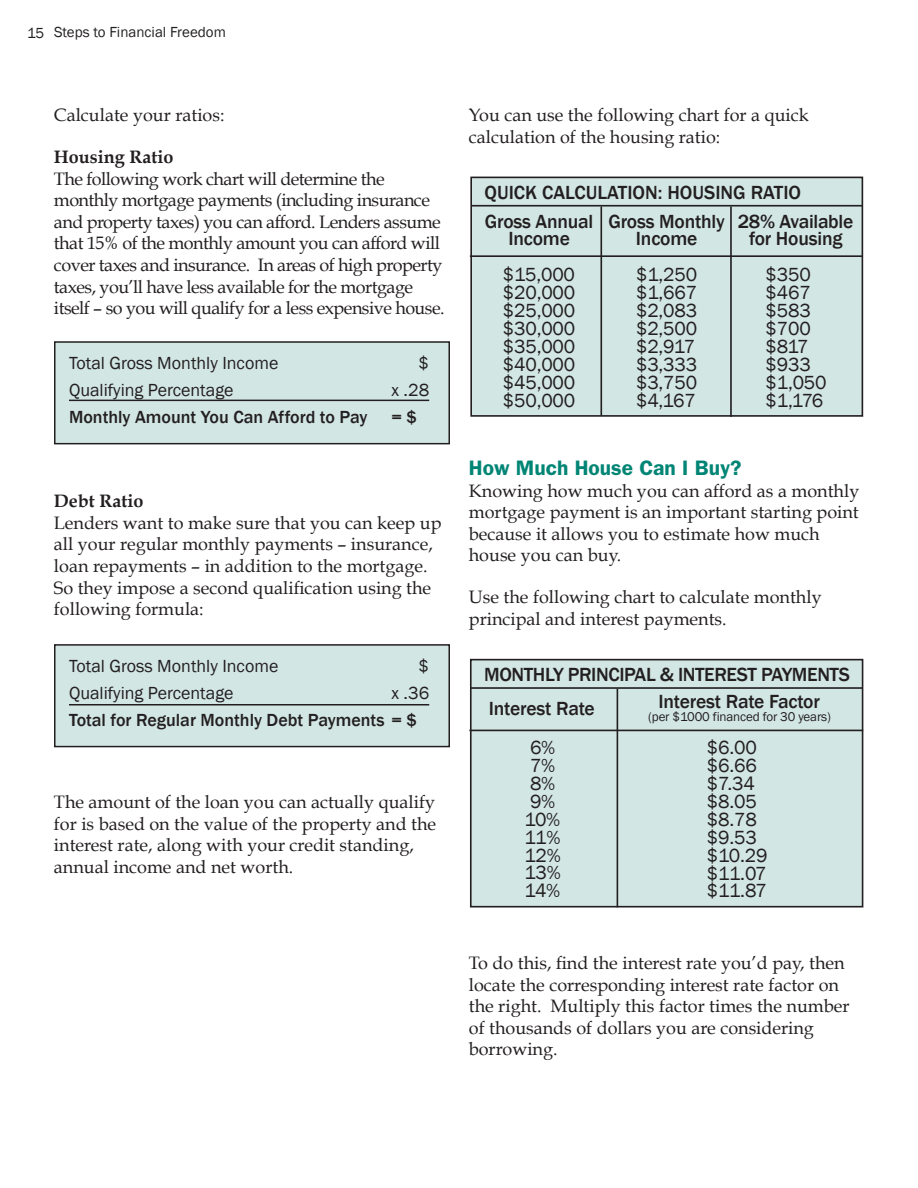
<style>
.page{position:relative;width:918px;height:1188px;background:#fff}
.page>*{position:absolute;margin:0;border:0;box-sizing:border-box;transform-origin:0 0}
.Paragraph_main{font:600 21px "Franklin Gothic";color:#008575}
.t1{font:19.5px/17.9px "Franklin Gothic";letter-spacing:-.01em;color:#231f20}
.t2{font:500 19.5px/17.9px "Franklin Gothic";letter-spacing:-.01em;color:#231f20}
.Paragraph_main-2{font:18px/21.6px "Book Antiqua";color:#231f20}
.Paragraph_main-3{font:18px/21.6px "Book Antiqua";letter-spacing:-.03em;color:#231f20}
.Call_out_1{font:18px "Franklin Gothic";color:#231f20}
.Call_out_1-2{font:500 18px/27px "Franklin Gothic";color:#231f20}
.Call_out_1-3{font:15px "Franklin Gothic";color:#231f20}
.t3{font:13.05px "Franklin Gothic";letter-spacing:-.01em;color:#231f20}
.s1{font-weight:700}
.s2{font-weight:400}
.s3{font-weight:500}
</style>
<div class="page">
<div style="left:55px;top:645px;width:394px;height:102px;background:#d2e6e3"></div>
<hr style="left:69px;top:704px;width:360px;height:1px;background:#231f20">
<div style="left:54px;top:644px;width:396px;height:103px;border:2px solid #231f20"></div>
<div style="left:55px;top:342px;width:394px;height:102px;background:#d2e6e3"></div>
<hr style="left:69px;top:400px;width:360px;height:1px;background:#231f20">
<div style="left:54px;top:341px;width:396px;height:103px;border:2px solid #231f20"></div>
<div style="left:470px;top:176px;width:394px;height:241px;background:#d2e6e3"></div>
<hr style="left:471px;top:205px;width:391px;height:2px;background:#231f20">
<hr style="left:600px;top:206px;width:2px;height:209px;background:#231f20">
<hr style="left:470px;top:255px;width:393px;height:2px;background:#231f20">
<hr style="left:730px;top:206px;width:2px;height:211px;background:#231f20">
<div style="left:469px;top:658px;width:395px;height:250px;background:#d2e6e3"></div>
<hr style="left:471px;top:687px;width:392px;height:2px;background:#231f20">
<hr style="left:617px;top:689px;width:1px;height:218px;background:#231f20">
<hr style="left:469px;top:730px;width:394px;height:1px;background:#231f20">
<p class="Call_out_1-3" style="left:27px;top:23px;width:19px">15</p>
<p class="Call_out_1-3" style="left:54px;top:23px;width:173px">Steps to Financial Freedom</p>
<p class="Paragraph_main-2" style="left:54px;top:104px;width:172px">Calculate your ratios:</p>
<p class="Paragraph_main-3" style="left:54px;top:146px;width:392px"><span class="s1">Housing Ratio<br></span>The following work chart will determine the monthly mortgage payments (including insurance and property taxes) you can afford. Lenders assume that 15% of the monthly amount you can afford will cover taxes and insurance. In areas of high property taxes, you’ll have less available for the mortgage itself – so you will qualify for a less expensive house.</p>
<p class="Call_out_1" style="left:69px;top:352px;width:211px">Total Gross Monthly Income</p>
<p class="Call_out_1" style="left:419px;top:352px;width:12px">$</p>
<p class="Call_out_1" style="left:69px;top:379px;width:166px">Qualifying Percentage</p>
<p class="Call_out_1" style="left:392px;top:379px;width:39px">x .28</p>
<p class="Call_out_1-2" style="left:69px;top:404px;width:300px">Monthly Amount You Can Afford to Pay</p>
<p class="Call_out_1-2" style="left:392px;top:404px;width:27px">= $</p>
<p class="Paragraph_main-2" style="left:54px;top:490px;width:389px"><span class="s1">Debt Ratio<br></span>Lenders want to make sure that you can keep up all your regular monthly payments – insurance, loan repayments – in addition to the mortgage.<br>So they impose a second qualification using the following formula:</p>
<p class="Call_out_1" style="left:69px;top:655px;width:211px">Total Gross Monthly Income</p>
<p class="Call_out_1" style="left:419px;top:655px;width:12px">$</p>
<p class="Call_out_1" style="left:69px;top:682px;width:166px">Qualifying Percentage</p>
<p class="Call_out_1-2" style="left:69px;top:679px;width:362px;text-indent:323px"><span class="s2">x .36<br></span>Total for Regular Monthly Debt Payments = $</p>
<p class="Paragraph_main-2" style="left:54px;top:791px;width:384px">The amount of the loan you can actually qualify for is based on the value of the property and the interest rate, along with your credit standing, annual income and net worth.</p>
<p class="Paragraph_main-2" style="left:469px;top:104px;width:341px">You can use the following chart for a quick calculation of the housing ratio:</p>
<p class="t2" style="left:485px;top:178px;width:318px;line-height:29px">QUICK CALCULATION: HOUSING RATIO<br>Gross Annual</p>
<p class="t1" style="left:503px;top:221px;width:74px;line-height:35.8px"><span class="s3">Income </span>$15,000</p>
<p class="t1" style="left:503px;top:284px;width:74px;text-align:justify">$20,000 $25,000 $30,000 $35,000 $40,000 $45,000 $50,000</p>
<p class="t2" style="left:608px;top:212px;width:118px;text-align:center">Gross Monthly<br>Income</p>
<p class="t1" style="left:636px;top:266px;width:63px;text-align:justify">$1,250 $1,667 $2,083 $2,500 $2,917 $3,333 $3,750 $4,167</p>
<p class="t2" style="left:738px;top:212px;width:117px;text-align:center">28% Available for Housing</p>
<p class="t1" style="left:766px;top:266px;width:63px">$350 $467 $583 $700 $817 $933 $1,050 $1,176</p>
<p class="Paragraph_main" style="left:469px;top:455px;width:274px">How Much House Can I Buy?</p>
<p class="Paragraph_main-2" style="left:469px;top:480px;width:392px">Knowing how much you can afford as a monthly mortgage payment is an important starting point because it allows you to estimate how much house you can buy.</p>
<p class="Paragraph_main-2" style="left:469px;top:586px;width:354px">Use the following chart to calculate monthly principal and interest payments.</p>
<p class="t2" style="left:484px;top:658px;width:367px;line-height:33.9px">MONTHLY PRINCIPAL &amp; INTEREST PAYMENTS<br>Interest Rate</p>
<p class="t2" style="left:659px;top:693px;width:163px">Interest Rate Factor</p>
<p class="t3" style="left:648px;top:709px;width:184px">(per $1000 financed for 30 years)</p>
<p class="t1" style="left:524px;top:739px;width:38px">6%<br>7%<br>8%<br>9%<br>10%<br>11%<br>12%<br>13%<br>14%</p>
<p class="t1" style="left:707px;top:739px;width:62px">$6.00 $6.66 $7.34 $8.05 $8.78 $9.53 $10.29 $11.07 $11.87</p>
<p class="Paragraph_main-2" style="left:469px;top:952px;width:382px">To do this, find the interest rate you’d pay, then locate the corresponding interest rate factor on the right. Multiply this factor times the number of thousands of dollars you are considering borrowing.</p>
</div>
